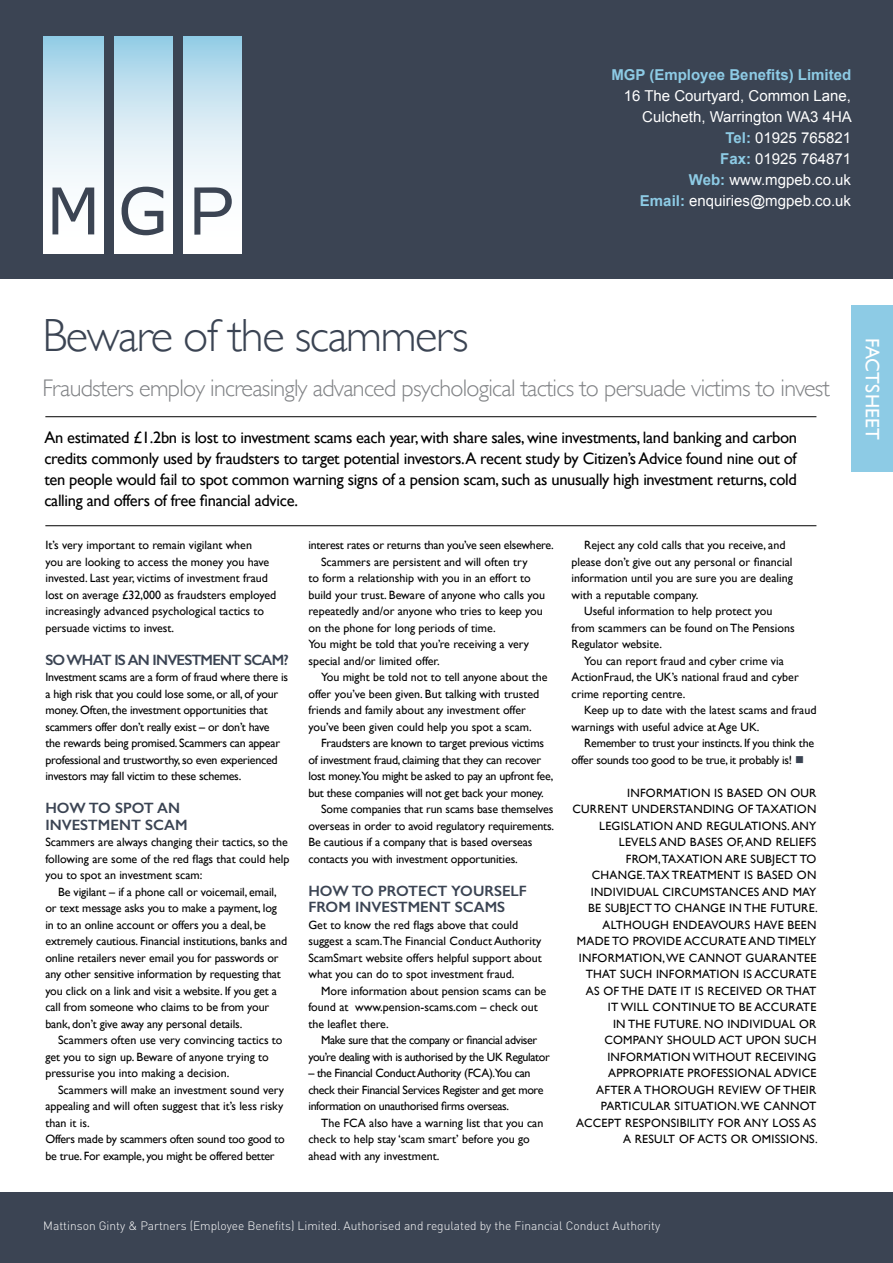
<style>
.page{position:relative;width:893px;height:1263px;background:#fff}
.page>*{position:absolute;margin:0;border:0;box-sizing:border-box;transform-origin:0 0}
.t1{font:300 46.5px "Gill Sans";letter-spacing:-.03em;color:#3b4453}
.t2{font:300 24px "Gill Sans";letter-spacing:-.03em;color:#808285}
.t3{font:19.5px "Gill Sans";letter-spacing:.01em;color:#fff}
.t4{font:16.5px/21px "Gill Sans";letter-spacing:-.02em;color:#000;text-align:justify}
.t5{font:15px/21px "Arial";color:#fff;text-align:right}
.t6{font:600 15px/16.5px "Gill Sans";color:#3b4453}
.t7{font:700 15px "Arial";color:#8dcbe5}
.t8{font:600 15px "Gill Sans";letter-spacing:-.05em;color:#3b4453}
.t9{font:12px/16.5px "Gill Sans";color:#000}
.t10{font:12px/16.5px "Gill Sans";letter-spacing:.02em;color:#000;text-align:right}
.t11{font:12px/16.5px "Gill Sans";letter-spacing:-.02em;color:#000}
.t12{font:12px/16.5px "Gill Sans";letter-spacing:-.03em;color:#000;text-align:center}
.t13{font:300 12px "DIN";color:#fff}
.s1{font-weight:700;color:#8dcbe5}
.s2{color:#3b4453}
</style>
<div class="page">
<hr style="left:45px;top:525px;width:771px;height:1px;background:#000">
<hr style="left:45px;top:416px;width:771px;height:1px;background:#000">
<div style="left:0;top:0;width:893px;height:279px;background:#3b4453"></div>
<div style="left:1px;top:1192px;width:892px;height:71px;background:#3b4453"></div>
<div style="left:851px;top:306px;width:42px;height:166px;background:#8dcbe5"></div>
<svg style="left:183px;top:36px;width:58px;height:217px;background:#d6ebf4"></svg>
<svg style="left:114px;top:36px;width:58px;height:217px;background:#d5eaf4"></svg>
<svg style="left:43px;top:36px;width:61px;height:217px;background:#d6eaf4"></svg>
<svg style="left:122px;top:187px;width:41px;height:48px"></svg>
<svg style="left:52px;top:188px;width:42px;height:46px"></svg>
<svg style="left:194px;top:187px;width:38px;height:48px"></svg>
<p class="t7" style="left:611px;top:66px;width:241px">MGP (Employee Benefits) Limited</p>
<p class="t5" style="left:624px;top:85px;width:230px">16 The Courtyard, Common Lane,<br>Culcheth, Warrington WA3 4HA<br><span class="s1">Tel:</span> 01925 765821<br><span class="s1">Fax:</span> 01925 764871<br><span class="s1">Web:</span> www.mgpeb.co.uk<br><span class="s1">Email:</span> enquiries@mgpeb.co.uk</p>
<h1 class="t1" style="left:43px;top:309px;width:427px">Beware of the scammers</h1>
<h2 class="t2" style="left:43px;top:374px;width:789px">Fraudsters employ increasingly advanced psychological tactics to persuade victims to invest</h2>
<p class="t4" style="left:44px;top:427px;width:754px">An estimated £1.2bn is lost to investment scams each year, with share sales, wine investments, land banking and carbon credits commonly used by fraudsters to target potential investors.A recent study by Citizen’s Advice found nine out of ten people would fail to spot common warning signs of a pension scam, such as unusually high investment returns, cold calling and offers of free financial advice.</p>
<p class="t9" style="left:45px;top:537px;width:233px">It’s very important to remain vigilant when<br>you are looking to access the money you have invested. Last year, victims of investment fraud lost on average £32,000 as fraudsters employed increasingly advanced psychological tactics to persuade victims to invest.</p>
<p class="t8" style="left:45px;top:650px;width:245px">SO WHAT IS AN INVESTMENT SCAM?</p>
<p class="t11" style="left:45px;top:669px;width:244px">Investment scams are a form of fraud where there is a high risk that you could lose some, or all, of your money. Often, the investment opportunities that scammers offer don’t really exist – or don’t have<br>the rewards being promised. Scammers can appear professional and trustworthy, so even experienced investors may fall victim to these schemes.</p>
<p class="t6" style="left:45px;top:800px;width:144px">HOW TO SPOT AN<br>INVESTMENT SCAM</p>
<p class="t9" style="left:45px;top:834px;width:246px;text-align:justify">Scammers are always changing their tactics, so the following are some of the red flags that could help you to spot an investment scam:</p>
<p class="t9" style="left:45px;top:883px;width:243px;text-indent:13px">Be vigilant – if a phone call or voicemail, email, or text message asks you to make a payment, log in to an online account or offers you a deal, be extremely cautious. Financial institutions, banks and online retailers never email you for passwords or any other sensitive information by requesting that you click on a link and visit a website. If you get a call from someone who claims to be from your bank, don’t give away any personal details.</p>
<p class="t9" style="left:45px;top:1032px;width:239px;text-indent:13px">Scammers often use very convincing tactics to get you to sign up. Beware of anyone trying to pressurise you into making a decision.</p>
<p class="t9" style="left:45px;top:1081px;width:241px;text-indent:13px">Scammers will make an investment sound very appealing and will often suggest that it’s less risky than it is.<br>Offers made by scammers often sound too good to be true. For example, you might be offered better</p>
<p class="t11" style="left:308px;top:537px;width:247px">interest rates or returns than you’ve seen elsewhere.</p>
<p class="t9" style="left:321px;top:553px;width:208px">Scammers are persistent and will often try</p>
<p class="t9" style="left:308px;top:570px;width:224px">to form a relationship with you in an effort to</p>
<p class="t9" style="left:308px;top:586px;width:238px">build your trust. Beware of anyone who calls you</p>
<p class="t9" style="left:308px;top:603px;width:236px">repeatedly and/or anyone who tries to keep you</p>
<p class="t9" style="left:308px;top:619px;width:189px">on the phone for long periods of time.</p>
<p class="t9" style="left:308px;top:636px;width:222px">You might be told that you’re receiving a very</p>
<p class="t9" style="left:308px;top:652px;width:133px">special and/or limited offer.</p>
<p class="t9" style="left:321px;top:669px;width:228px">You might be told not to tell anyone about the</p>
<p class="t9" style="left:308px;top:685px;width:233px">offer you’ve been given. But talking with trusted</p>
<p class="t9" style="left:308px;top:702px;width:219px">friends and family about any investment offer</p>
<p class="t9" style="left:308px;top:718px;width:225px">you’ve been given could help you spot a scam.</p>
<p class="t11" style="left:321px;top:735px;width:224px">Fraudsters are known to target previous victims</p>
<p class="t11" style="left:308px;top:751px;width:234px">of investment fraud, claiming that they can recover</p>
<p class="t11" style="left:308px;top:768px;width:247px">lost money.You might be asked to pay an upfront fee,</p>
<p class="t11" style="left:308px;top:784px;width:237px">but these companies will not get back your money.</p>
<p class="t9" style="left:321px;top:801px;width:234px">Some companies that run scams base themselves</p>
<p class="t9" style="left:308px;top:817px;width:247px">overseas in order to avoid regulatory requirements.</p>
<p class="t9" style="left:308px;top:834px;width:226px">Be cautious if a company that is based overseas</p>
<p class="t9" style="left:308px;top:850px;width:211px">contacts you with investment opportunities.</p>
<p class="t6" style="left:308px;top:882px;width:220px">HOW TO PROTECT YOURSELF<br>FROM INVESTMENT SCAMS</p>
<p class="t9" style="left:308px;top:916px;width:235px">Get to know the red flags above that could suggest a scam.The Financial Conduct Authority ScamSmart website offers helpful support about what you can do to spot investment fraud.</p>
<p class="t9" style="left:308px;top:982px;width:239px;text-indent:13px">More information about pension scams can be found at www.pension-scams.com – check out the leaflet there.</p>
<p class="t12" style="left:308px;top:1032px;width:243px">Make sure that the company or financial adviser you’re dealing with is authorised by the UK Regulator</p>
<p class="t12" style="left:308px;top:1065px;width:237px;text-align:left">– the Financial Conduct Authority (FCA).You can check their Financial Services Register and get more information on unauthorised firms overseas.</p>
<p class="t9" style="left:308px;top:1114px;width:237px;text-indent:13px">The FCA also have a warning list that you can check to help stay ‘scam smart’ before you go ahead with any investment.</p>
<p class="t9" style="left:584px;top:537px;width:203px">Reject any cold calls that you receive, and</p>
<p class="t9" style="left:571px;top:553px;width:222px">please don’t give out any personal or financial</p>
<p class="t9" style="left:571px;top:570px;width:223px">information until you are sure you are dealing</p>
<p class="t9" style="left:571px;top:586px;width:129px">with a reputable company.</p>
<p class="t9" style="left:584px;top:603px;width:190px">Useful information to help protect you</p>
<p class="t9" style="left:571px;top:619px;width:225px">from scammers can be found on The Pensions</p>
<p class="t9" style="left:571px;top:636px;width:92px">Regulator website.</p>
<p class="t9" style="left:584px;top:652px;width:201px">You can report fraud and cyber crime via</p>
<p class="t9" style="left:571px;top:669px;width:229px">ActionFraud, the UK’s national fraud and cyber</p>
<p class="t9" style="left:571px;top:685px;width:116px">crime reporting centre.</p>
<p class="t9" style="left:584px;top:702px;width:234px">Keep up to date with the latest scams and fraud</p>
<p class="t9" style="left:571px;top:718px;width:190px">warnings with useful advice at Age UK.</p>
<p class="t11" style="left:584px;top:735px;width:231px">Remember to trust your instincts. If you think the</p>
<p class="t11" style="left:571px;top:751px;width:234px">offer sounds too good to be true, it probably is! <span class="s2">■</span></p>
<p class="t10" style="left:572px;top:784px;width:247px">INFORMATION IS BASED ON OUR<br>CURRENT UNDERSTANDING OF TAXATION<br>LEGISLATION AND REGULATIONS. ANY<br>LEVELS AND BASES OF, AND RELIEFS<br>FROM, TAXATION ARE SUBJECT TO<br>CHANGE. TAX TREATMENT IS BASED ON<br>INDIVIDUAL CIRCUMSTANCES AND MAY<br>BE SUBJECT TO CHANGE IN THE FUTURE.<br>ALTHOUGH ENDEAVOURS HAVE BEEN<br>MADE TO PROVIDE ACCURATE AND TIMELY<br>INFORMATION, WE CANNOT GUARANTEE<br>THAT SUCH INFORMATION IS ACCURATE<br>AS OF THE DATE IT IS RECEIVED OR THAT<br>IT WILL CONTINUE TO BE ACCURATE<br>IN THE FUTURE. NO INDIVIDUAL OR<br>COMPANY SHOULD ACT UPON SUCH<br>INFORMATION WITHOUT RECEIVING<br>APPROPRIATE PROFESSIONAL ADVICE<br>AFTER A THOROUGH REVIEW OF THEIR<br>PARTICULAR SITUATION. WE CANNOT<br>ACCEPT RESPONSIBILITY FOR ANY LOSS AS<br>A RESULT OF ACTS OR OMISSIONS.</p>
<p class="t13" style="left:43px;top:1218px;width:618px">Mattinson Ginty &amp; Partners (Employee Benefits) Limited. Authorised and regulated by the Financial Conduct Authority</p>
<h3 class="t3" style="left:884px;top:338px;width:104px;rotate:90deg">FACTSHEET</h3>
</div>
